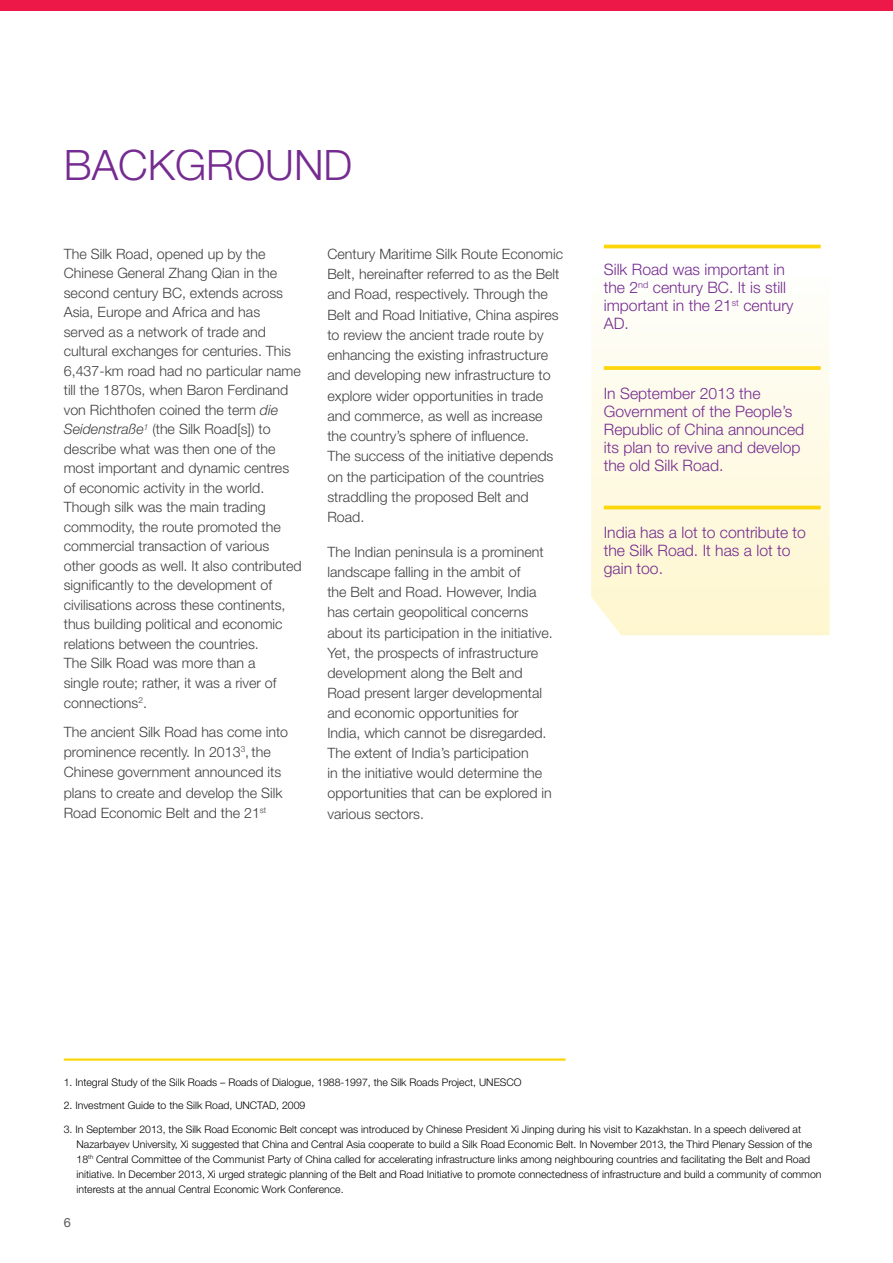
<style>
.page{position:relative;width:893px;height:1263px;background:#fff}
.page>*{position:absolute;margin:0;border:0;box-sizing:border-box;transform-origin:0 0}
.t1{font:300 42px "Helvetica Neue";color:#752b90}
.t2{font:300 15.75px/18px "Helvetica Neue";color:#752b90}
.t3{font:300 14.25px/19.5px "Helvetica Neue";color:#414042}
.t4{font:12.75px "Helvetica Neue";color:#58595b}
.t5{font:300 10.5px/15px "Helvetica Neue";color:#000}
.s1{font-style:italic}
</style>
<div class="page">
<div style="left:0;top:0;width:892px;height:11px;background:#ed1848"></div>
<svg style="left:591px;top:332px;width:239px;height:303px;background:#fef9e1"></svg>
<hr style="left:64px;top:1058px;width:502px;height:3px;background:#fcd60b">
<svg style="left:604px;top:366px;width:217px;height:4px"></svg>
<hr style="left:604px;top:506px;width:217px;height:3px;background:#fcd60b">
<hr style="left:604px;top:245px;width:217px;height:3px;background:#fcd60b">
<h1 class="t1" style="left:64px;top:132px;width:290px">BACKGROUND</h1>
<p class="t3" style="left:64px;top:243px;width:239px">The Silk Road, opened up by the Chinese General Zhang Qian in the second century BC, extends across Asia, Europe and Africa and has served as a network of trade and cultural exchanges for centuries. This 6,437-km road had no particular name till the 1870s, when Baron Ferdinand von Richthofen coined the term <span class="s1">die Seidenstraße</span><sup>1</sup> (the Silk Road[s]) to describe what was then one of the most important and dynamic centres of economic activity in the world.<br>Though silk was the main trading commodity, the route promoted the commercial transaction of various other goods as well. It also contributed significantly to the development of civilisations across these continents, thus building political and economic relations between the countries.<br>The Silk Road was more than a<br>single route; rather, it was a river of connections<sup>2</sup>.</p>
<p class="t3" style="left:64px;top:721px;width:226px;line-height:20.2px">The ancient Silk Road has come into prominence recently. In 2013<sup>3</sup>, the Chinese government announced its plans to create and develop the Silk Road Economic Belt and the 21<sup>st</sup></p>
<p class="t3" style="left:327px;top:243px;width:237px;line-height:20.2px">Century Maritime Silk Route Economic Belt, hereinafter referred to as the Belt and Road, respectively. Through the Belt and Road Initiative, China aspires to review the ancient trade route by enhancing the existing infrastructure and developing new infrastructure to explore wider opportunities in trade and commerce, as well as increase the country’s sphere of influence.<br>The success of the initiative depends on the participation of the countries straddling the proposed Belt and Road.</p>
<p class="t3" style="left:327px;top:541px;width:227px;line-height:20.1px">The Indian peninsula is a prominent landscape falling in the ambit of<br>the Belt and Road. However, India has certain geopolitical concerns about its participation in the initiative.<br>Yet, the prospects of infrastructure development along the Belt and Road present larger developmental and economic opportunities for India, which cannot be disregarded.<br>The extent of India’s participation<br>in the initiative would determine the opportunities that can be explored in various sectors.</p>
<p class="t2" style="left:604px;top:260px;width:191px">Silk Road was important in the 2<sup>nd</sup> century BC. It is still important in the 21<sup>st</sup> century<br>AD.</p>
<p class="t2" style="left:604px;top:383px;width:202px">In September 2013 the<br>Government of the People’s<br>Republic of China announced its plan to revive and develop the old Silk Road.</p>
<p class="t2" style="left:604px;top:522px;width:204px">India has a lot to contribute to the Silk Road. It has a lot to gain too.</p>
<p class="t5" style="left:64px;top:1074px;width:459px">1. Integral Study of the Silk Roads – Roads of Dialogue, 1988-1997, the Silk Roads Project, UNESCO</p>
<p class="t5" style="left:64px;top:1097px;width:243px">2. Investment Guide to the Silk Road, UNCTAD, 2009</p>
<p class="t5" style="left:77px;top:1121px;width:746px;text-indent:-13px">3. In September 2013, the Silk Road Economic Belt concept was introduced by Chinese President Xi Jinping during his visit to Kazakhstan. In a speech delivered at Nazarbayev University, Xi suggested that China and Central Asia cooperate to build a Silk Road Economic Belt. In November 2013, the Third Plenary Session of the 18<sup>th</sup> Central Committee of the Communist Party of China called for accelerating infrastructure links among neighbouring countries and facilitating the Belt and Road initiative. In December 2013, Xi urged strategic planning of the Belt and Road Initiative to promote connectedness of infrastructure and build a community of common interests at the annual Central Economic Work Conference.</p>
<p class="t4" style="left:64px;top:1213px;width:9px">6</p>
</div>
